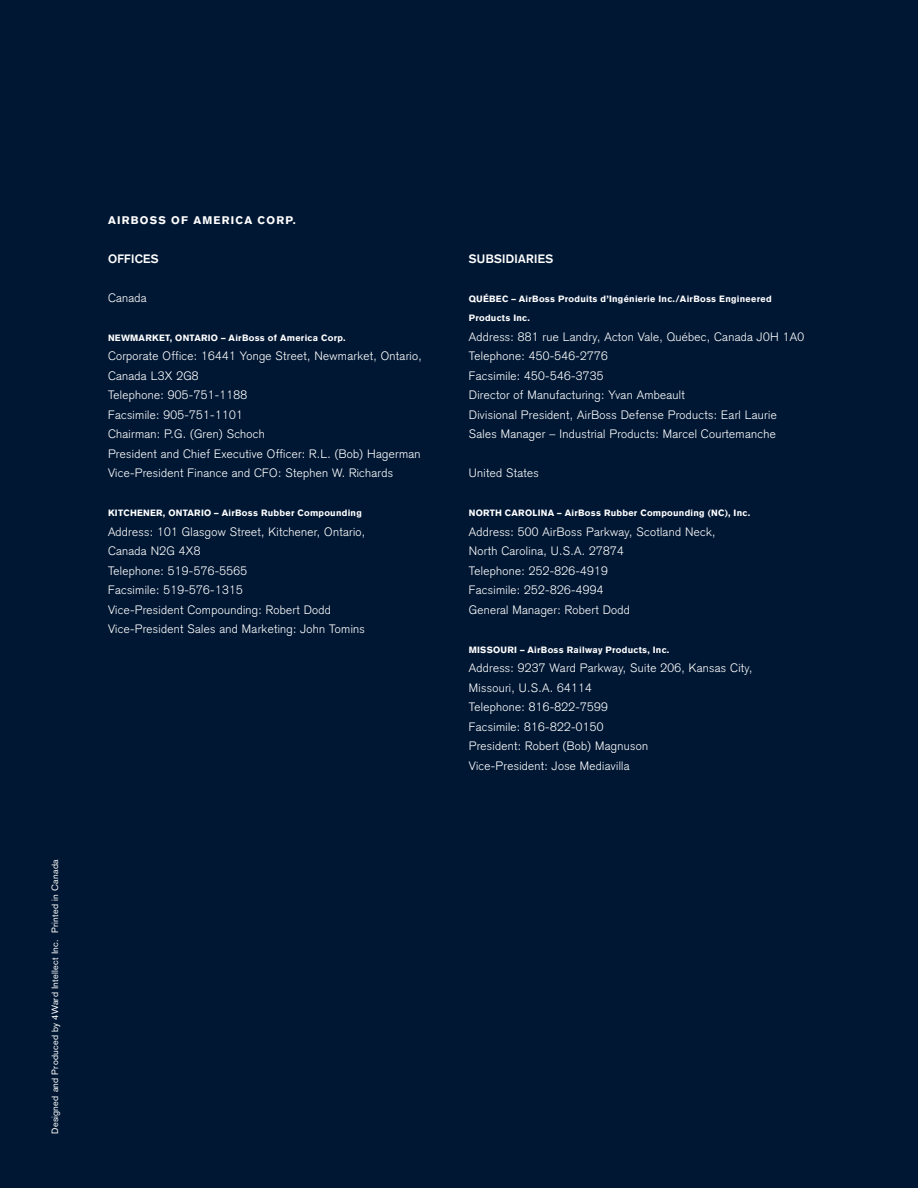
<style>
.page{position:relative;width:918px;height:1188px;background:#001733}
.page>*{position:absolute;margin:0;border:0;box-sizing:border-box;transform-origin:0 0}
.t1{font:300 12px/19.5px "Akzidenz Grotesk";letter-spacing:.03em;color:#fff}
.t2{font:700 12px "Akzidenz Grotesk";letter-spacing:.03em;color:#fff}
.t3{font:900 10.8px "Akzidenz Grotesk";letter-spacing:.11em;color:#fff}
.t4{font:900 9px/19.5px "Akzidenz Grotesk";letter-spacing:.03em;color:#fff}
.t5{font:9px "Akzidenz Grotesk";letter-spacing:.03em;color:#fff}
</style>
<div class="page">
<p class="t3" style="left:108px;top:216px;width:189px">AIRBOSS OF AMERICA CORP.</p>
<p class="t2" style="left:108px;top:254px;width:52px">OFFICES</p>
<p class="t1" style="left:108px;top:289px;width:40px">Canada</p>
<p class="t4" style="left:108px;top:329px;width:239px">NEWMARKET, ONTARIO – AirBoss of America Corp.</p>
<p class="t1" style="left:108px;top:348px;width:315px">Corporate Office: 16441 Yonge Street, Newmarket, Ontario, Canada L3X 2G8<br>Telephone: 905-751-1188<br>Facsimile: 905-751-1101<br>Chairman: P.G. (Gren) Schoch<br>President and Chief Executive Officer: R.L. (Bob) Hagerman Vice-President Finance and CFO: Stephen W. Richards</p>
<p class="t4" style="left:108px;top:504px;width:255px">KITCHENER, ONTARIO – AirBoss Rubber Compounding</p>
<p class="t1" style="left:108px;top:523px;width:259px">Address: 101 Glasgow Street, Kitchener, Ontario, Canada N2G 4X8<br>Telephone: 519-576-5565<br>Facsimile: 519-576-1315<br>Vice-President Compounding: Robert Dodd Vice-President Sales and Marketing: John Tomins</p>
<p class="t5" style="left:52px;top:1134px;width:276px;rotate:-90deg">Designed and Produced by 4Ward Intellect Inc. Printed in Canada</p>
<p class="t2" style="left:469px;top:254px;width:86px">SUBSIDIARIES</p>
<p class="t4" style="left:469px;top:290px;width:304px">QUÉBEC – AirBoss Produits d’Ingénierie Inc./AirBoss Engineered<br>Products Inc.</p>
<p class="t1" style="left:469px;top:328px;width:337px">Address: 881 rue Landry, Acton Vale, Québec, Canada J0H 1A0<br>Telephone: 450-546-2776<br>Facsimile: 450-546-3735<br>Director of Manufacturing: Yvan Ambeault<br>Divisional President, AirBoss Defense Products: Earl Laurie Sales Manager – Industrial Products: Marcel Courtemanche</p>
<p class="t1" style="left:469px;top:465px;width:71px">United States</p>
<p class="t4" style="left:469px;top:504px;width:283px">NORTH CAROLINA – AirBoss Rubber Compounding (NC), Inc.</p>
<p class="t1" style="left:469px;top:523px;width:248px">Address: 500 AirBoss Parkway, Scotland Neck,<br>North Carolina, U.S.A. 27874<br>Telephone: 252-826-4919<br>Facsimile: 252-826-4994<br>General Manager: Robert Dodd</p>
<p class="t4" style="left:469px;top:641px;width:202px">MISSOURI – AirBoss Railway Products, Inc.</p>
<p class="t1" style="left:469px;top:660px;width:285px">Address: 9237 Ward Parkway, Suite 206, Kansas City,<br>Missouri, U.S.A. 64114<br>Telephone: 816-822-7599<br>Facsimile: 816-822-0150<br>President: Robert (Bob) Magnuson<br>Vice-President: Jose Mediavilla</p>
</div>
